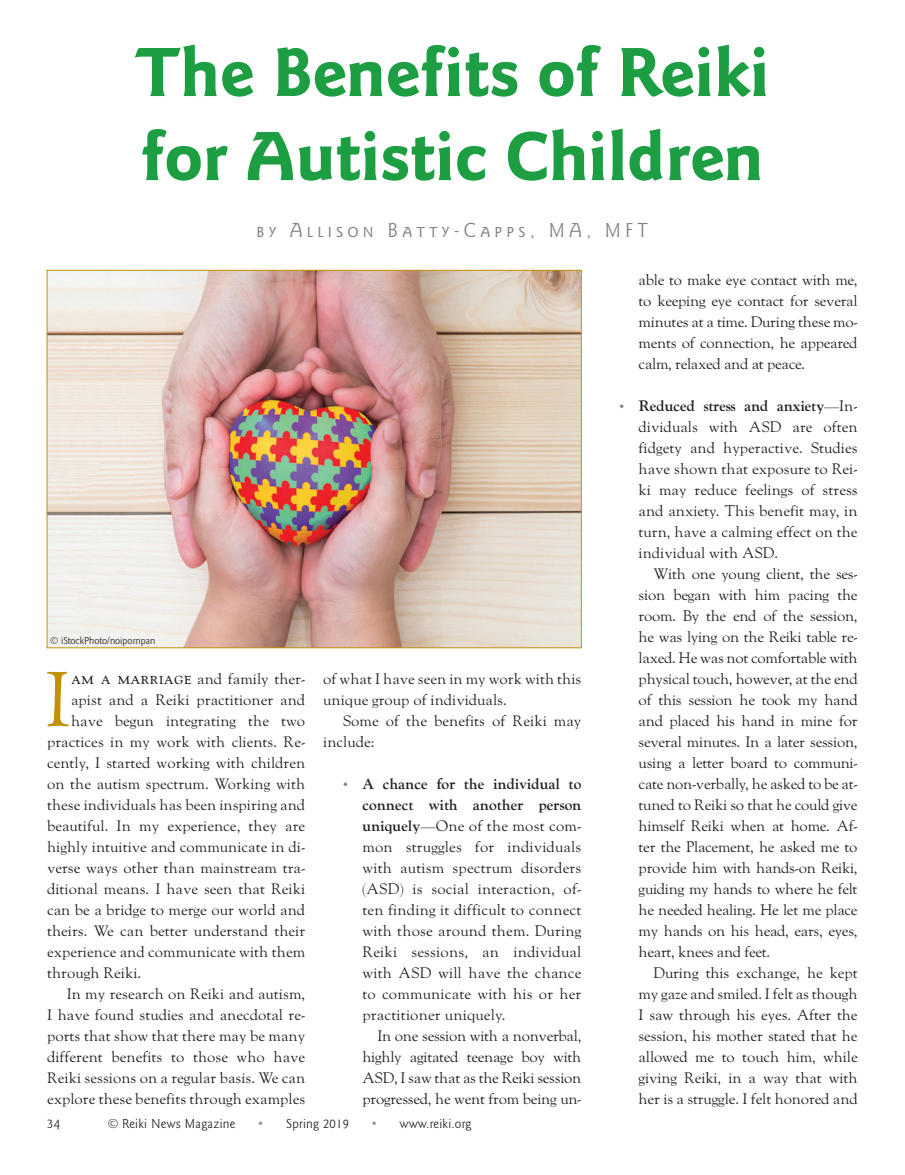
<style>
.page{position:relative;width:905px;height:1175px;background:#fff}
.page>*{position:absolute;margin:0;border:0;box-sizing:border-box;transform-origin:0 0}
.t1{font:76.95px "LTC Goudy Oldstyle Pro";color:#c19208}
.t2{font:700 72px/84px "Goudy Sans Pro";color:#1d9e43}
.t3{font:21px "Goudy Sans Pro";letter-spacing:.2em;color:#808285}
.t4{font:15px/21px "LTC Goudy Oldstyle Pro";color:#231f20;text-align:justify}
.t5{font:13.5px "Goudy Sans Pro";letter-spacing:.02em;color:#231f20}
.t6{font:10.5px "Goudy Sans Pro";color:#231f20}
.s1{color:#808285}
.s2{font-weight:700}
.s3{font-size:18px}
.s4{color:#939598}
</style>
<div class="page">
<img style="left:49px;top:272px;width:530px;height:374px">
<h2 class="t2" style="left:135px;top:31px;width:636px">The Benefits of Reiki for Autistic Children</h2>
<h3 class="t3" style="left:257px;top:218px;width:393px">by Allison Batty-Capps, MA, MFT</h3>
<p class="t4" style="left:638px;top:270px;width:220px">able to make eye contact with me, to keeping eye contact for several minutes at a time. During these mo&shy;ments of connection, he appeared calm, relaxed and at peace.</p>
<p class="t4" style="left:638px;top:396px;width:220px;text-indent:-20px"><span class="s1">•</span> <span class="s2">Reduced stress and anxiety</span>—In&shy;dividuals with ASD are often fidgety and hyperactive. Studies have shown that exposure to Rei&shy;ki may reduce feelings of stress and anxiety. This benefit may, in turn, have a calming effect on the individual with ASD.</p>
<p class="t4" style="left:638px;top:564px;width:220px;text-indent:15px">With one young client, the ses&shy;sion began with him pacing the room. By the end of the session, he was lying on the Reiki table re&shy;laxed. He was not comfortable with physical touch, however, at the end of this session he took my hand and placed his hand in mine for several minutes. In a later session, using a letter board to communi&shy;cate non-verbally, he asked to be at&shy;tuned to Reiki so that he could give himself Reiki when at home. Af&shy;ter the Placement, he asked me to provide him with hands-on Reiki, guiding my hands to where he felt he needed healing. He let me place my hands on his head, ears, eyes, heart, knees and feet.</p>
<p class="t4" style="left:638px;top:963px;width:220px;text-indent:15px">During this exchange, he kept my gaze and smiled. I felt as though I saw through his eyes. After the session, his mother stated that he allowed me to touch him, while giving Reiki, in a way that with her is a struggle. I felt honored and</p>
<p class="t6" style="left:50px;top:635px;width:107px">© iStockPhoto/noipornpan</p>
<h1 class="t1" style="left:45px;top:655px;width:28px">I</h1>
<p class="t4" style="left:71px;top:669px;width:236px"><span class="s3">am a marriage</span> and family ther-</p>
<p class="t4" style="left:323px;top:669px;width:259px">of what I have seen in my work with this unique group of individuals.</p>
<p class="t4" style="left:323px;top:711px;width:260px;text-indent:20px">Some of the benefits of Reiki may include:</p>
<p class="t4" style="left:362px;top:774px;width:220px;text-indent:-20px"><span class="s1">•</span> <span class="s2">A chance for the individual to connect with another person uniquely</span>—One of the most com&shy;mon struggles for individuals with autism spectrum disorders (ASD) is social interaction, of&shy;ten finding it difficult to connect with those around them. During Reiki sessions, an individual with ASD will have the chance to communicate with his or her practitioner uniquely.</p>
<p class="t4" style="left:362px;top:1026px;width:220px;text-indent:15px">In one session with a nonverbal, highly agitated teenage boy with ASD, I saw that as the Reiki session progressed, he went from being un-</p>
<p class="t4" style="left:71px;top:690px;width:236px">apist and a Reiki practitioner and</p>
<p class="t4" style="left:71px;top:711px;width:236px">have begun integrating the two</p>
<p class="t4" style="left:47px;top:732px;width:259px">practices in my work with clients. Re-</p>
<p class="t4" style="left:47px;top:753px;width:260px">cently, I started working with children</p>
<p class="t4" style="left:47px;top:774px;width:260px">on the autism spectrum. Working with</p>
<p class="t4" style="left:47px;top:795px;width:260px">these individuals has been inspiring and</p>
<p class="t4" style="left:47px;top:816px;width:259px">beautiful. In my experience, they are</p>
<p class="t4" style="left:47px;top:837px;width:260px">highly intuitive and communicate in di-</p>
<p class="t4" style="left:47px;top:858px;width:260px">verse ways other than mainstream tra-</p>
<p class="t4" style="left:47px;top:879px;width:259px">ditional means. I have seen that Reiki</p>
<p class="t4" style="left:47px;top:900px;width:260px">can be a bridge to merge our world and</p>
<p class="t4" style="left:47px;top:921px;width:260px">theirs. We can better understand their</p>
<p class="t4" style="left:47px;top:942px;width:260px">experience and communicate with them</p>
<p class="t4" style="left:47px;top:963px;width:96px">through Reiki.</p>
<p class="t4" style="left:67px;top:984px;width:240px">In my research on Reiki and autism,</p>
<p class="t4" style="left:47px;top:1005px;width:260px">I have found studies and anecdotal re-</p>
<p class="t4" style="left:47px;top:1026px;width:260px">ports that show that there may be many</p>
<p class="t4" style="left:47px;top:1047px;width:260px">different benefits to those who have</p>
<p class="t4" style="left:47px;top:1068px;width:259px">Reiki sessions on a regular basis. We can</p>
<p class="t4" style="left:47px;top:1089px;width:260px">explore these benefits through examples</p>
<p class="t5" style="left:47px;top:1115px;width:14px">34</p>
<p class="t5" style="left:108px;top:1115px;width:129px">© Reiki News Magazine</p>
<p class="t5" style="left:257px;top:1115px;width:93px"><span class="s4">•</span> Spring 2019</p>
<p class="t5" style="left:371px;top:1115px;width:102px"><span class="s4">•</span> www.reiki.org</p>
</div>
